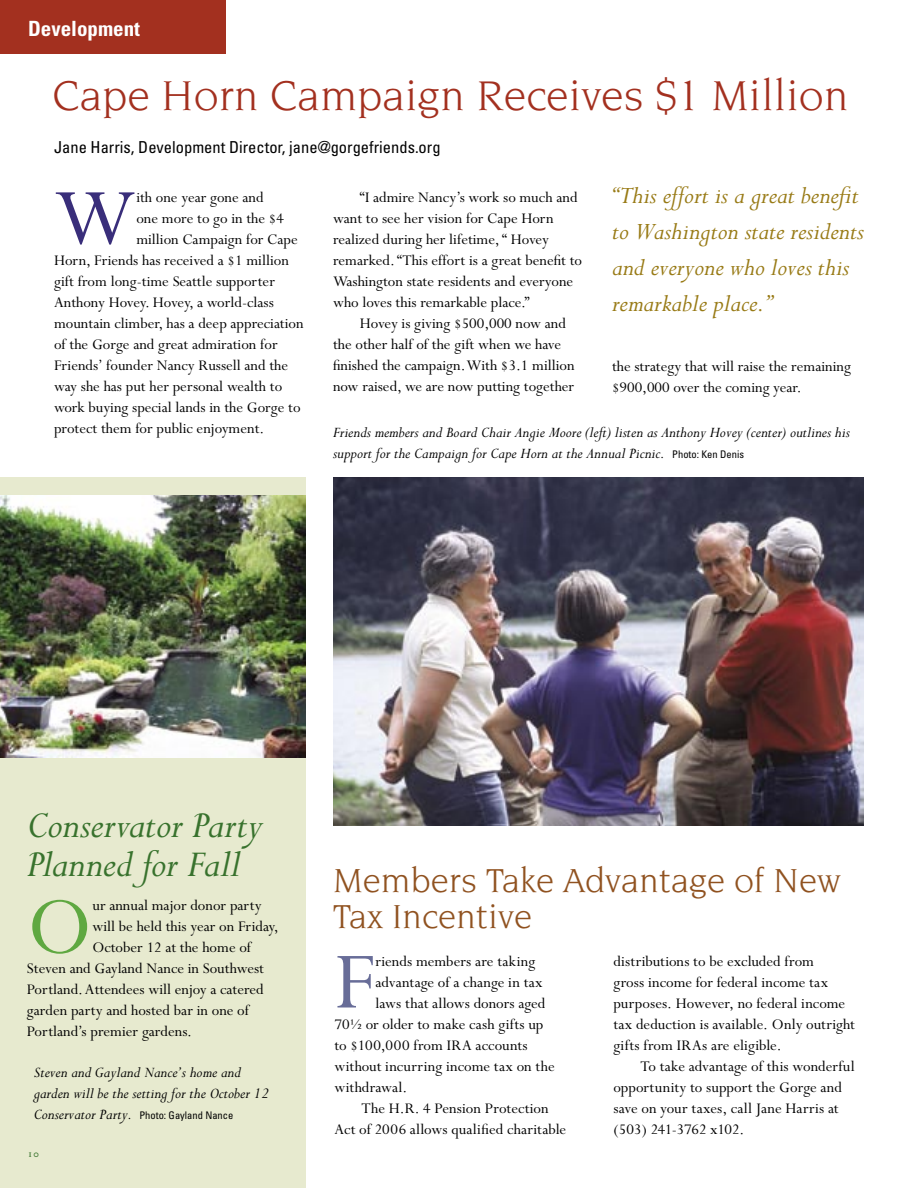
<style>
.page{position:relative;width:918px;height:1188px;background:#fff}
.page>*{position:absolute;margin:0;border:0;box-sizing:border-box;transform-origin:0 0}
.t1{font:89.85px "Perpetua";color:#5fa841}
.t2{font:89.85px "Perpetua";color:#686d98}
.t3{font:89.85px "Perpetua";color:#392e7a}
.t4{font:45px "Novarese";color:#a3301f}
.t5{font:italic 42px/39px "Perpetua";letter-spacing:-.005em;color:#38722d}
.t6{font:36px/36px "Novarese";color:#905220}
.t7{font:italic 27px/36px "Perpetua";color:#987a15}
.t8{font:700 condensed 21px "Univers";color:#fff}
.t9{font:16.5px/21px "Perpetua";color:#000}
.t10{font:italic 16.5px/21px "Perpetua";color:#000}
.t11{font:condensed 16.5px "Univers";color:#000}
.t12{font:13.5px "Perpetua SC";color:#38722d}
.t13{font:condensed 10.5px "Univers";color:#000}
.s1{font-family:"Univers";font-style:normal;font-stretch:condensed;font-size:10.5px}
.s2{font-family:"Perpetua";font-style:italic;font-stretch:normal;font-size:16.5px}
</style>
<div class="page">
<div style="left:0;top:477px;width:306px;height:711px;background:#e7eacf"></div>
<div style="left:0;top:0;width:226px;height:54px;background:#a3301f"></div>
<img style="left:333px;top:477px;width:531px;height:349px">
<img style="left:0;top:495px;width:306px;height:262px">
<p class="t8" style="left:28px;top:15px;width:113px">Development</p>
<h2 class="t4" style="left:52px;top:71px;width:798px">Cape Horn Campaign Receives $1 Million</h2>
<p class="t11" style="left:54px;top:137px;width:388px">Jane Harris, Development Director, jane@gorgefriends.org</p>
<h1 class="t3" style="left:54px;top:171px;width:84px">W</h1>
<p class="t9" style="left:136px;top:187px;width:129px">ith one year gone and</p>
<p class="t9" style="left:136px;top:208px;width:149px">one more to go in the $4</p>
<p class="t9" style="left:136px;top:229px;width:163px">million Campaign for Cape</p>
<p class="t9" style="left:54px;top:250px;width:236px">Horn, Friends has received a $1 million</p>
<p class="t9" style="left:54px;top:271px;width:223px">gift from long-time Seattle supporter</p>
<p class="t9" style="left:54px;top:292px;width:221px">Anthony Hovey. Hovey, a world-class</p>
<p class="t9" style="left:54px;top:313px;width:251px">mountain climber, has a deep appreciation</p>
<p class="t9" style="left:54px;top:334px;width:225px">of the Gorge and great admiration for</p>
<p class="t9" style="left:54px;top:355px;width:236px">Friends’ founder Nancy Russell and the</p>
<p class="t9" style="left:54px;top:376px;width:230px">way she has put her personal wealth to</p>
<p class="t9" style="left:54px;top:397px;width:248px">work buying special lands in the Gorge to</p>
<p class="t9" style="left:54px;top:418px;width:212px">protect them for public enjoyment.</p>
<p class="t9" style="left:333px;top:187px;width:251px;text-indent:27px">“I admire Nancy’s work so much and want to see her vision for Cape Horn realized during her lifetime, “ Hovey remarked. “This effort is a great benefit to Washington state residents and everyone who loves this remarkable place.”</p>
<p class="t9" style="left:333px;top:313px;width:243px;text-indent:27px">Hovey is giving $500,000 now and the other half of the gift when we have finished the campaign. With $3.1 million now raised, we are now putting together</p>
<h3 class="t7" style="left:612px;top:178px;width:253px">“This effort is a great benefit to Washington state residents and everyone who loves this remarkable place.”</h3>
<p class="t9" style="left:612px;top:357px;width:240px">the strategy that will raise the remaining $900,000 over the coming year.</p>
<p class="t10" style="left:333px;top:422px;width:518px">Friends members and Board Chair Angie Moore (left) listen as Anthony Hovey (center) outlines his support for the Campaign for Cape Horn at the Annual Picnic. <span class="s1">Photo: Ken Denis</span></p>
<h3 class="t5" style="left:27px;top:807px;width:237px">Conservator Party<br>Planned for Fall</h3>
<h1 class="t1" style="left:27px;top:880px;width:67px">O</h1>
<p class="t9" style="left:92px;top:896px;width:171px">ur annual major donor party</p>
<p class="t9" style="left:92px;top:917px;width:188px">will be held this year on Friday,</p>
<p class="t9" style="left:92px;top:938px;width:160px">October 12 at the home of</p>
<p class="t9" style="left:27px;top:959px;width:239px">Steven and Gayland Nance in Southwest</p>
<p class="t9" style="left:27px;top:980px;width:238px">Portland. Attendees will enjoy a catered</p>
<p class="t9" style="left:27px;top:1001px;width:224px">garden party and hosted bar in one of</p>
<p class="t9" style="left:27px;top:1022px;width:167px">Portland’s premier gardens.</p>
<p class="t10" style="left:34px;top:1062px;width:237px">Steven and Gayland Nance’s home and garden will be the setting for the October 12</p>
<p class="t13" style="left:34px;top:1108px;width:201px"><span class="s2">Conservator Party.</span> Photo: Gayland Nance</p>
<p class="t12" style="left:27px;top:1146px;width:14px">10</p>
<h3 class="t6" style="left:333px;top:862px;width:510px">Members Take Advantage of New<br>Tax Incentive</h3>
<h1 class="t2" style="left:334px;top:935px;width:43px">F</h1>
<p class="t9" style="left:375px;top:951px;width:161px">riends members are taking</p>
<p class="t9" style="left:613px;top:951px;width:243px">distributions to be excluded from<br>gross income for federal income tax purposes. However, no federal income tax deduction is available. Only outright gifts from IRAs are eligible.</p>
<p class="t9" style="left:613px;top:1056px;width:243px;text-indent:27px">To take advantage of this wonderful opportunity to support the Gorge and save on your taxes, call Jane Harris at (503) 241-3762 x102.</p>
<p class="t9" style="left:375px;top:972px;width:169px">advantage of a change in tax</p>
<p class="t9" style="left:375px;top:993px;width:171px">laws that allows donors aged</p>
<p class="t9" style="left:334px;top:1014px;width:211px">70½ or older to make cash gifts up</p>
<p class="t9" style="left:334px;top:1035px;width:195px">to $100,000 from IRA accounts</p>
<p class="t9" style="left:334px;top:1056px;width:222px">without incurring income tax on the</p>
<p class="t9" style="left:334px;top:1077px;width:74px">withdrawal.</p>
<p class="t9" style="left:361px;top:1098px;width:189px">The H.R. 4 Pension Protection</p>
<p class="t9" style="left:334px;top:1119px;width:233px">Act of 2006 allows qualified charitable</p>
</div>
